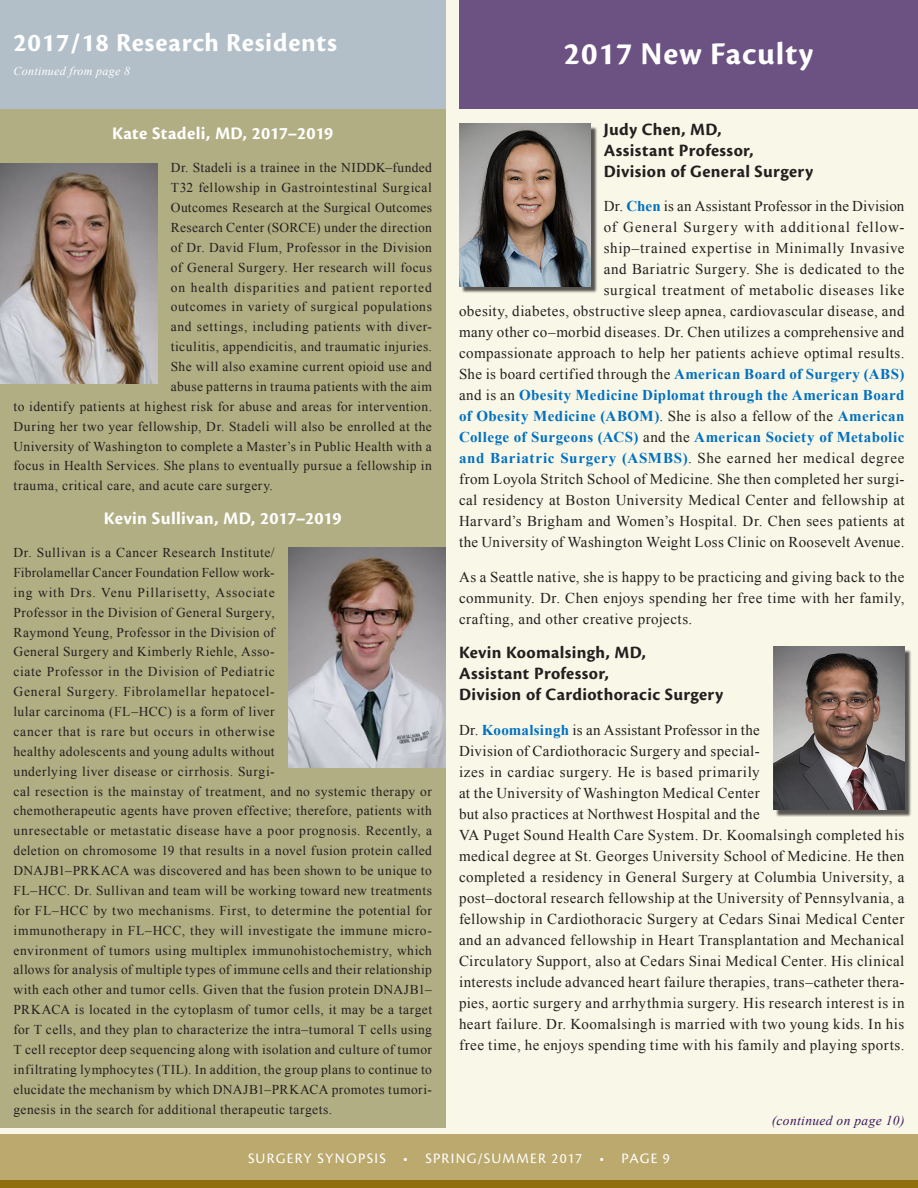
<style>
.page{position:relative;width:918px;height:1188px;background:#f9f7e7}
.page>*{position:absolute;margin:0;border:0;box-sizing:border-box;transform-origin:0 0}
.Main_Page_Header{font:700 33px "Cronos Pro";letter-spacing:.025em;color:#fff}
.Main_Page_Cont_Heade{font:700 27px "Cronos Pro";letter-spacing:.025em;color:#fff}
.Main_Body_Style_Head{font:700 18.3px "Cronos Pro";letter-spacing:.01em;color:#fff}
.Main_Body_Style{font:700 18px/21px "Cronos Pro";letter-spacing:.02em;color:#231f20}
.Main_Body_Style-2{font:15px/21px "Times New Roman";letter-spacing:.03em;color:#231f20;text-align:right}
.t1{font:15px "Cronos Pro";letter-spacing:.085em;color:#fff}
.Main_Body_Style-3{font:13.5px/19.8px "Times New Roman";letter-spacing:.04em;color:#231f20}
.Main_Body_Style-4{font:13.5px "Times New Roman";letter-spacing:.02em;color:#231f20}
.Main_Body_Style-5{font:13.5px "Times New Roman";letter-spacing:.07em;color:#231f20}
.t2{font:italic 13.5px "Times New Roman";letter-spacing:.025em;color:#3b185a}
.Main_Page_Cont_Sub_H{font:italic 12px "Times New Roman";letter-spacing:.025em;color:#fff}
.s1{font-weight:700;color:#0070c0}
</style>
<div class="page">
<div style="left:0;top:1134px;width:918px;height:54px;background:#bba96d"></div>
<div style="left:0;top:1180px;width:918px;height:8px;background:#8e6f0c"></div>
<div style="left:0;top:107px;width:446px;height:1021px;background:#b1ae83"></div>
<img style="left:0;top:163px;width:157px;height:221px">
<img style="left:288px;top:547px;width:158px;height:221px">
<div style="left:0;top:0;width:446px;height:108px;background:#b2bfc8"></div>
<div style="left:459px;top:0;width:459px;height:108px;background:#6c5283"></div>
<div style="left:461px;top:126px;width:136px;height:168px;background:#231f20;opacity:.75"></div>
<img style="left:459px;top:124px;width:131px;height:162px">
<div style="left:775px;top:649px;width:136px;height:168px;background:#231f20;opacity:.75"></div>
<img style="left:773px;top:647px;width:131px;height:163px">
<p class="Main_Page_Cont_Heade" style="left:14px;top:27px;width:325px">2017/18 Research Residents</p>
<p class="Main_Page_Cont_Sub_H" style="left:14px;top:62px;width:118px">Continued from page 8</p>
<p class="Main_Body_Style_Head" style="left:112px;top:123px;width:223px">Kate Stadeli, MD, 2017–2019</p>
<p class="Main_Body_Style-3" style="left:171px;top:158px;width:263px">Dr. Stadeli is a trainee in the NIDDK–funded</p>
<p class="Main_Body_Style-3" style="left:171px;top:178px;width:263px">T32 fellowship in Gastrointestinal Surgical</p>
<p class="Main_Body_Style-4" style="left:171px;top:198px;width:263px">Outcomes Research at the Surgical Outcomes</p>
<p class="Main_Body_Style-3" style="left:171px;top:217px;width:263px">Research Center (SORCE) under the direction</p>
<p class="Main_Body_Style-3" style="left:171px;top:237px;width:263px">of Dr. David Flum, Professor in the Division</p>
<p class="Main_Body_Style-3" style="left:171px;top:257px;width:263px">of General Surgery. Her research will focus</p>
<p class="Main_Body_Style-5" style="left:171px;top:278px;width:263px">on health disparities and patient reported</p>
<p class="Main_Body_Style-3" style="left:171px;top:297px;width:263px">outcomes in variety of surgical populations</p>
<p class="Main_Body_Style-3" style="left:171px;top:317px;width:263px">and settings, including patients with diver-</p>
<p class="Main_Body_Style-3" style="left:171px;top:337px;width:263px">ticulitis, appendicitis, and traumatic injuries.</p>
<p class="Main_Body_Style-3" style="left:171px;top:356px;width:263px">She will also examine current opioid use and</p>
<p class="Main_Body_Style-3" style="left:171px;top:376px;width:263px">abuse patterns in trauma patients with the aim</p>
<p class="Main_Body_Style-3" style="left:14px;top:396px;width:420px">to identify patients at highest risk for abuse and areas for intervention.</p>
<p class="Main_Body_Style-3" style="left:14px;top:416px;width:420px">During her two year fellowship, Dr. Stadeli will also be enrolled at the</p>
<p class="Main_Body_Style-3" style="left:14px;top:436px;width:420px">University of Washington to complete a Master’s in Public Health with a</p>
<p class="Main_Body_Style-3" style="left:14px;top:456px;width:420px">focus in Health Services. She plans to eventually pursue a fellowship in</p>
<p class="Main_Body_Style-3" style="left:14px;top:476px;width:261px">trauma, critical care, and acute care surgery.</p>
<p class="Main_Body_Style_Head" style="left:104px;top:507px;width:239px">Kevin Sullivan, MD, 2017–2019</p>
<p class="Main_Body_Style-3" style="left:14px;top:542px;width:420px">Dr. Sullivan is a Cancer Research Institute/<br>Fibrolamellar Cancer Foundation Fellow work-<br>ing with Drs. Venu Pillarisetty, Associate<br>Professor in the Division of General Surgery,<br>Raymond Yeung, Professor in the Division of<br>General Surgery and Kimberly Riehle, Asso-<br>ciate Professor in the Division of Pediatric<br>General Surgery. Fibrolamellar hepatocel-<br>lular carcinoma (FL–HCC) is a form of liver<br>cancer that is rare but occurs in otherwise<br>healthy adolescents and young adults without<br>underlying liver disease or cirrhosis. Surgi-<br>cal resection is the mainstay of treatment, and no systemic therapy or chemotherapeutic agents have proven effective; therefore, patients with unresectable or metastatic disease have a poor prognosis. Recently, a deletion on chromosome 19 that results in a novel fusion protein called DNAJB1–PRKACA was discovered and has been shown to be unique to FL–HCC. Dr. Sullivan and team will be working toward new treatments for FL–HCC by two mechanisms. First, to determine the potential for immunotherapy in FL–HCC, they will investigate the immune micro&shy;environment of tumors using multiplex immunohistochemistry, which allows for analysis of multiple types of immune cells and their relationship with each other and tumor cells. Given that the fusion protein DNAJB1– PRKACA is located in the cytoplasm of tumor cells, it may be a target for T cells, and they plan to characterize the intra–tumoral T cells using T cell receptor deep sequencing along with isolation and culture of tumor infiltrating lymphocytes (TIL). In addition, the group plans to continue to elucidate the mechanism by which DNAJB1–PRKACA promotes tumori&shy;genesis in the search for additional therapeutic targets.</p>
<p class="Main_Page_Header" style="left:564px;top:35px;width:251px">2017 New Faculty</p>
<p class="Main_Body_Style" style="left:604px;top:119px;width:211px">Judy Chen, MD,<br>Assistant Professor,<br>Division of General Surgery</p>
<p class="Main_Body_Style-2" style="left:459px;top:195px;width:447px">Dr. <span class="s1">Chen</span> is an Assistant Professor in the Division<br>of General Surgery with additional fellow-<br>ship–trained expertise in Minimally Invasive<br>and Bariatric Surgery. She is dedicated to the<br>surgical treatment of metabolic diseases like<br>obesity, diabetes, obstructive sleep apnea, cardiovascular disease, and many other co–morbid diseases. Dr. Chen utilizes a comprehensive and compassionate approach to help her patients achieve optimal results.<br>She is board certified through the <span class="s1">American Board of Surgery (ABS) </span>and is an <span class="s1">Obesity Medicine Diplomat through the American Board of Obesity Medicine (ABOM)</span>. She is also a fellow of the <span class="s1">American College of Surgeons (ACS)</span> and the <span class="s1">American Society of Metabolic and Bariatric Surgery (ASMBS)</span>. She earned her medical degree from Loyola Stritch School of Medicine. She then completed her surgi&shy;cal residency at Boston University Medical Center and fellowship at Harvard’s Brigham and Women’s Hospital. Dr. Chen sees patients at the University of Washington Weight Loss Clinic on Roosevelt Avenue.</p>
<p class="Main_Body_Style-2" style="left:459px;top:566px;width:447px;text-align:justify">As a Seattle native, she is happy to be practicing and giving back to the community. Dr. Chen enjoys spending her free time with her family, crafting, and other creative projects.</p>
<p class="Main_Body_Style" style="left:459px;top:642px;width:266px">Kevin Koomalsingh, MD,<br>Assistant Professor,<br>Division of Cardiothoracic Surgery</p>
<p class="Main_Body_Style-2" style="left:459px;top:719px;width:447px;text-align:left">Dr. <span class="s1">Koomalsingh</span> is an Assistant Professor in the<br>Division of Cardiothoracic Surgery and special-<br>izes in cardiac surgery. He is based primarily<br>at the University of Washington Medical Center<br>but also practices at Northwest Hospital and the<br>VA Puget Sound Health Care System. Dr. Koomalsingh completed his medical degree at St. Georges University School of Medicine. He then completed a residency in General Surgery at Columbia University, a post–doctoral research fellowship at the University of Pennsylvania, a fellowship in Cardiothoracic Surgery at Cedars Sinai Medical Center and an advanced fellowship in Heart Transplantation and Mechanical Circulatory Support, also at Cedars Sinai Medical Center. His clinical interests include advanced heart failure therapies, trans–catheter thera&shy;pies, aortic surgery and arrhythmia surgery. His research interest is in heart failure. Dr. Koomalsingh is married with two young kids. In his free time, he enjoys spending time with his family and playing sports.</p>
<p class="t2" style="left:772px;top:1111px;width:134px">(continued on page 10)</p>
<p class="t1" style="left:248px;top:1150px;width:423px">SURGERY SYNOPSIS • SPRING/SUMMER 2017 • PAGE 9</p>
</div>
